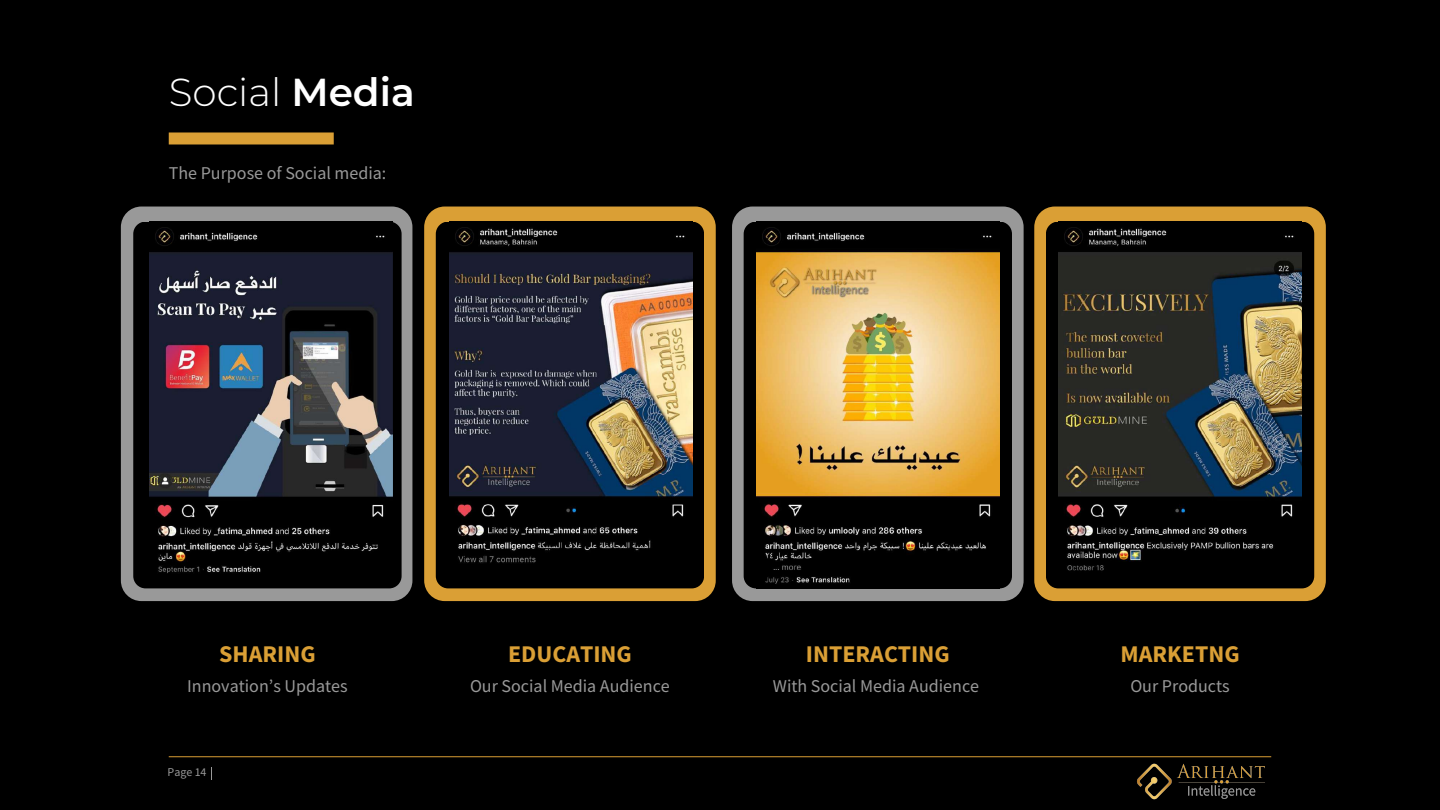
<style>
.page{position:relative;width:1440px;height:810px;background:#000}
.page>*{position:absolute;margin:0;border:0;box-sizing:border-box;transform-origin:0 0}
.t1{font:300 39px "Montserrat";color:#fff}
.t2{font:700 24px "Source Sans Pro";color:#da9f35}
.t3{font:18px "Source Sans Pro";color:#999}
.t4{font:11.93px "Source Sans Pro";color:#999}
.s1{font-weight:600}
</style>
<div class="page">
<div style="left:169px;top:132px;width:165px;height:12px;background:#da9f35"></div>
<hr style="left:169px;top:756px;width:1102px;height:1px;background:#da9f35">
<svg style="left:211px;top:767px;width:1px;height:12px"></svg>
<div style="left:121px;top:207px;width:291px;height:394px;background:#999;border-radius:21px"></div>
<div style="left:424px;top:207px;width:292px;height:394px;background:#da9f35;border-radius:21px"></div>
<div style="left:732px;top:207px;width:292px;height:394px;background:#999;border-radius:21px"></div>
<div style="left:1034px;top:207px;width:292px;height:394px;background:#da9f35;border-radius:21px"></div>
<svg style="left:133px;top:222px;width:269px;height:366px;fill:#000"></svg>
<div style="left:436px;top:222px;width:268px;height:366px;background:#000"></div>
<img style="left:149px;top:222px;width:244px;height:359px">
<div style="left:744px;top:222px;width:268px;height:366px;background:#000"></div>
<img style="left:756px;top:222px;width:244px;height:366px">
<div style="left:1046px;top:222px;width:268px;height:366px;background:#000"></div>
<img style="left:1058px;top:222px;width:244px;height:355px">
<img style="left:449px;top:222px;width:244px;height:345px">
<svg style="left:1137px;top:763px;width:128px;height:37px"></svg>
<h1 class="t1" style="left:169px;top:66px;width:247px">Social <span class="s1">Media</span></h1>
<p class="t3" style="left:169px;top:162px;width:219px">The Purpose of Social media:</p>
<h2 class="t2" style="left:219px;top:638px;width:98px">SHARING</h2>
<h2 class="t2" style="left:1120px;top:638px;width:121px">MARKETNG</h2>
<h2 class="t2" style="left:508px;top:638px;width:125px">EDUCATING</h2>
<h2 class="t2" style="left:806px;top:638px;width:145px">INTERACTING</h2>
<p class="t3" style="left:187px;top:675px;width:162px">Innovation’s Updates</p>
<p class="t3" style="left:470px;top:675px;width:201px">Our Social Media Audience</p>
<p class="t4" style="left:168px;top:764px;width:40px">Page 14</p>
<p class="t3" style="left:773px;top:675px;width:208px">With Social Media Audience</p>
<p class="t3" style="left:1130px;top:675px;width:101px">Our Products</p>
</div>
